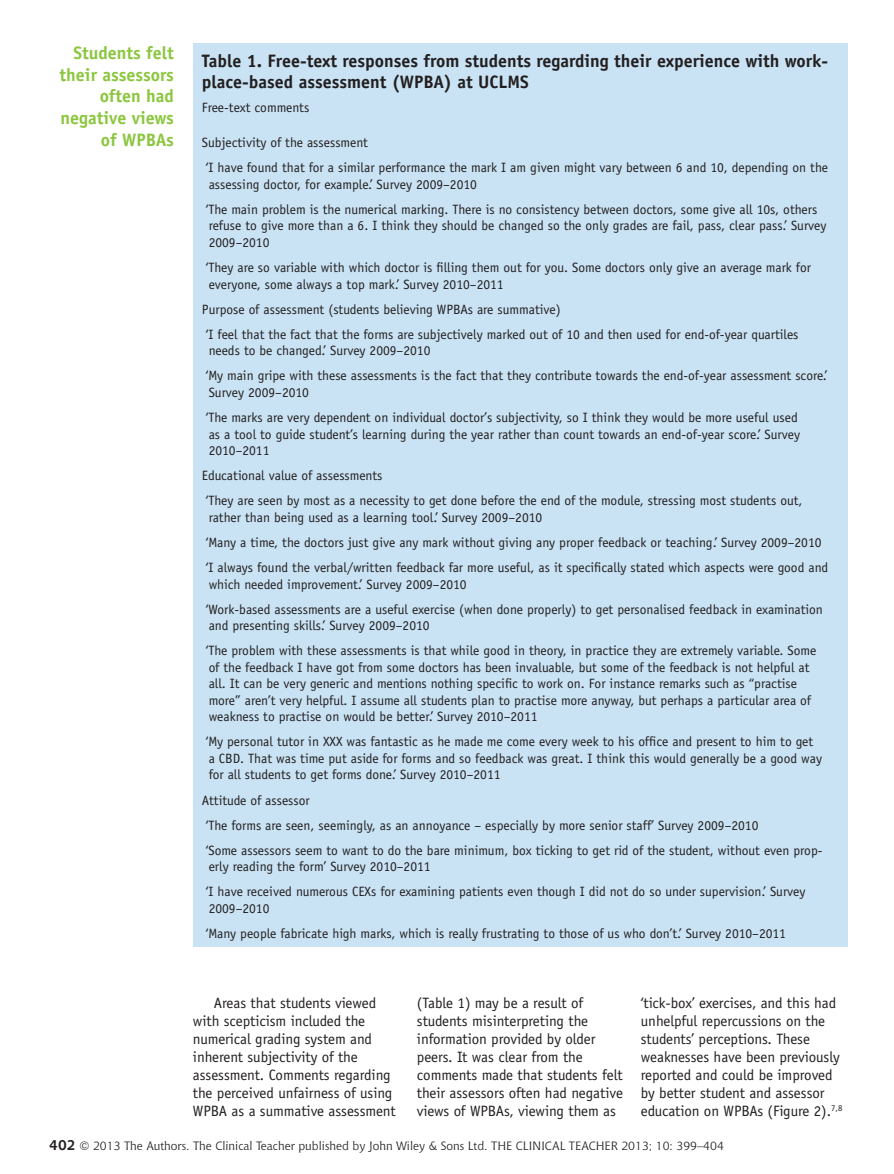
<style>
.page{position:relative;width:894px;height:1174px;background:#fff}
.page>*{position:absolute;margin:0;border:0;box-sizing:border-box;transform-origin:0 0}
.t1{font:700 18px/21px "Officina Sans";color:#231f20}
.t2{font:700 18px/21.8px "Officina Sans";color:#8bc63e;text-align:right}
.t3{font:15px/18px "Officina Sans";letter-spacing:-.005em;color:#231f20}
.t4{font:13.5px/25px "Officina Sans";color:#231f20}
.t5{font:12px "Chianti BT";color:#231f20}
.s1{font-weight:700;font-size:14.25px}
</style>
<div class="page">
<div style="left:193px;top:44px;width:654px;height:903px;background:#c9e3f4"></div>
<h1 class="t2" style="left:60px;top:43px;width:116px">Students felt their assessors often had negative views of WPBAs</h1>
<h1 class="t1" style="left:202px;top:52px;width:627px">Table 1 . Free-text responses from students regarding their experience with work&shy;place-based assessment (WPBA) at UCLMS</h1>
<p class="t4" style="left:202px;top:96px;width:109px">Free-text comments</p>
<p class="t4" style="left:202px;top:131px;width:627px">Subjectivity of the assessment<br>‘I have found that for a similar performance the mark I am given might vary between 6 and 10, depending on the</p>
<p class="t4" style="left:206px;top:173px;width:612px">assessing doctor, for example.’ Survey 2009–2010<br>‘The main problem is the numerical marking. There is no consistency between doctors, some give all 10s, others</p>
<p class="t4" style="left:209px;top:219px;width:619px;line-height:16.5px">refuse to give more than a 6. I think they should be changed so the only grades are fail, pass, clear pass.’ Survey<br>2009–2010</p>
<p class="t4" style="left:206px;top:260px;width:606px;line-height:16.5px">‘They are so variable with which doctor is filling them out for you. Some doctors only give an average mark for everyone, some always a top mark.’ Survey 2010–2011</p>
<p class="t4" style="left:202px;top:298px;width:598px">Purpose of assessment (students believing WPBAs are summative)<br>‘I feel that the fact that the forms are subjectively marked out of 10 and then used for end-of-year quartiles</p>
<p class="t4" style="left:206px;top:339px;width:622px">needs to be changed.’ Survey 2009–2010<br>‘My main gripe with these assessments is the fact that they contribute towards the end-of-year assessment score.’</p>
<p class="t4" style="left:206px;top:381px;width:593px">Survey 2009–2010<br>‘The marks are very dependent on individual doctor ’ s subjectivity, so I think they would be more useful used</p>
<p class="t4" style="left:209px;top:427px;width:592px;line-height:16.5px">as a tool to guide student ’ s learning during the year rather than count towards an end-of-year score.’ Survey<br>2010–2011</p>
<p class="t4" style="left:202px;top:464px;width:602px">Educational value of assessments<br>‘They are seen by most as a necessity to get done before the end of the module, stressing most students out,</p>
<p class="t4" style="left:206px;top:506px;width:623px">rather than being used as a learning tool.’ Survey 2009–2010<br>‘Many a time, the doctors just give any mark without giving any proper feedback or teaching.’ Survey 2009–2010 ‘I always found the verbal/written feedback far more useful, as it specifically stated which aspects were good and</p>
<p class="t4" style="left:206px;top:573px;width:618px">which needed improvement.’ Survey 2009–2010<br>‘Work-based assessments are a useful exercise (when done properly) to get personalised feedback in examination</p>
<p class="t4" style="left:206px;top:614px;width:611px">and presenting skills.’ Survey 2009–2010<br>‘The problem with these assessments is that while good in theory, in practice they are extremely variable. Some</p>
<p class="t4" style="left:209px;top:660px;width:603px;line-height:16.5px">of the feedback I have got from some doctors has been invaluable, but some of the feedback is not helpful at all. It can be very generic and mentions nothing specific to work on. For instance remarks such as “practise more” aren ’ t very helpful. I assume all students plan to practise more anyway, but perhaps a particular area of weakness to practise on would be better.’ Survey 2010–2011</p>
<p class="t4" style="left:206px;top:735px;width:617px;line-height:16.5px">‘My personal tutor in XXX was fantastic as he made me come every week to his office and present to him to get a CBD. That was time put aside for forms and so feedback was great. I think this would generally be a good way for all students to get forms done.’ Survey 2010–2011</p>
<p class="t4" style="left:202px;top:789px;width:622px">Attitude of assessor<br>‘The forms are seen, seemingly, as an annoyance – especially by more senior staff’ Survey 2009–2010<br>‘Some assessors seem to want to do the bare minimum, box ticking to get rid of the student, without even prop-</p>
<p class="t4" style="left:206px;top:855px;width:601px">erly reading the form’ Survey 2010–2011<br>‘I have received numerous CEXs for examining patients even though I did not do so under supervision.’ Survey</p>
<p class="t4" style="left:206px;top:897px;width:581px">2009–2010<br>‘Many people fabricate high marks, which is really frustrating to those of us who don ’ t.’ Survey 2010–2011</p>
<p class="t3" style="left:193px;top:995px;width:204px;text-indent:21px">Areas that students viewed with scepticism included the numerical grading system and inherent subjectivity of the assessment. Comments regarding the perceived unfairness of using<br>WPBA as a summative assessment</p>
<p class="t3" style="left:417px;top:995px;width:207px">(Table 1 ) may be a result of students misinterpreting the information provided by older peers. It was clear from the comments made that students felt their assessors often had negative views of WPBAs, viewing them as</p>
<p class="t3" style="left:640px;top:995px;width:203px">‘tick-box’ exercises, and this had unhelpful repercussions on the students’ perceptions. These weaknesses have been previously reported and could be improved by better student and assessor education on WPBAs (Figure 2 ). <sup>7,8</sup></p>
<p class="t5" style="left:49px;top:1141px;width:676px"><span class="s1">402</span> © 2013 The Authors. The Clinical Teacher published by John Wiley &amp; Sons Ltd. THE CLINICAL TEACHER 2013; 10: 399–404</p>
</div>
